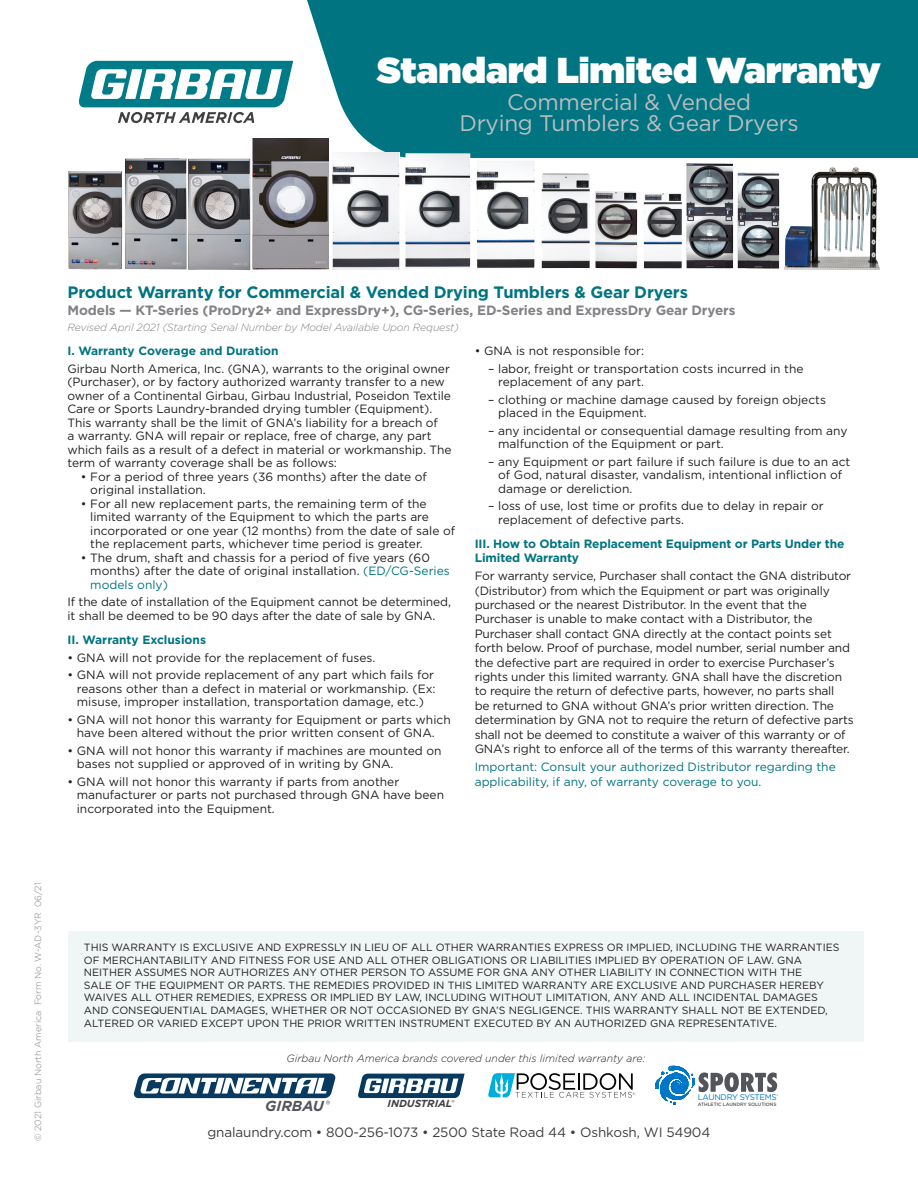
<style>
.page{position:relative;width:918px;height:1188px;background:#fff}
.page>*{position:absolute;margin:0;border:0;box-sizing:border-box;transform-origin:0 0}
.t1{font:900 36px "Gotham";color:#fff}
.t2{font:22.5px/21px "Gotham";letter-spacing:-.01em;color:#bcbdc0;text-align:center}
.t3{font:700 16.5px "Gotham";letter-spacing:-.01em;color:#007481}
.t4{font:italic 700 14.55px "Gotham";color:#54565a}
.t5{font:700 13.5px "Gotham";letter-spacing:-.01em;color:#808285}
.t6{font:13.5px "Gotham";letter-spacing:-.01em;color:#3e3e3f}
.t7{font:12px/13.5px "Gotham";letter-spacing:-.005em;color:#231f20}
.t8{font:700 12px/13.5px "Gotham";letter-spacing:-.01em;color:#007481}
.t9{font:12px/14.4px "Gotham";color:#007481}
.t10{font:10.5px/12.6px "Gotham";color:#231f20}
.t11{font:italic 300 10.5px "Gotham";letter-spacing:-.01em;color:#808285}
.t12{font:italic 300 10.5px "Gotham";color:#231f20}
.t13{font:italic 700 10.2px "Gotham";color:#414042}
.t14{font:300 9px "Gotham";color:#808285}
.t15{font:8.1px "Gotham";letter-spacing:-.035em;color:#0076c8}
.t16{font:500 4.8px "Gotham";letter-spacing:-.015em;color:#54555a}
.t17{font:2.4px "Gotham";color:#0076c8}
.s1{color:#007481}
</style>
<div class="page">
<svg style="left:280px;top:0;width:638px;height:158px;fill:#007481"></svg>
<svg style="left:78px;top:61px;width:215px;height:62px"></svg>
<img style="left:68px;top:152px;width:185px;height:118px">
<img style="left:253px;top:139px;width:75px;height:131px">
<img style="left:686px;top:163px;width:93px;height:106px">
<img style="left:595px;top:191px;width:87px;height:77px">
<img style="left:333px;top:152px;width:66px;height:118px">
<img style="left:784px;top:167px;width:96px;height:103px">
<img style="left:405px;top:153px;width:185px;height:115px">
<svg style="left:655px;top:1065px;width:122px;height:40px"></svg>
<svg style="left:134px;top:1073px;width:201px;height:31px"></svg>
<svg style="left:358px;top:1074px;width:107px;height:29px"></svg>
<svg style="left:488px;top:1073px;width:147px;height:25px"></svg>
<div style="left:68px;top:931px;width:796px;height:110px;background:#f0f5f6"></div>
<p class="t1" style="left:377px;top:50px;width:505px">Standard Limited Warranty</p>
<p class="t2" style="left:459px;top:91px;width:341px">Commercial &amp; Vended<br>Drying Tumblers &amp; Gear Dryers</p>
<p class="t3" style="left:68px;top:283px;width:622px">Product Warranty for Commercial &amp; Vended Drying Tumblers &amp; Gear Dryers</p>
<p class="t5" style="left:68px;top:302px;width:669px">Models — KT-Series (ProDry2+ and ExpressDry+), CG-Series, ED-Series and ExpressDry Gear Dryers</p>
<p class="t11" style="left:68px;top:322px;width:393px">Revised April 2021 (Starting Serial Number by Model Available Upon Request)</p>
<p class="t8" style="left:67px;top:344px;width:213px">I. Warranty Coverage and Duration</p>
<p class="t7" style="left:67px;top:361px;width:386px">Girbau North America, Inc. (GNA), warrants to the original owner (Purchaser), or by factory authorized warranty transfer to a new owner of a Continental Girbau, Girbau Industrial, Poseidon Textile Care or Sports Laundry-branded drying tumbler (Equipment).<br>This warranty shall be the limit of GNA’s liability for a breach of<br>a warranty. GNA will repair or replace, free of charge, any part which fails as a result of a defect in material or workmanship. The term of warranty coverage shall be as follows:</p>
<p class="t7" style="left:90px;top:469px;width:338px;text-indent:-9px">• For a period of three years (36 months) after the date of original installation.</p>
<p class="t7" style="left:90px;top:496px;width:366px;text-indent:-9px">• For all new replacement parts, the remaining term of the limited warranty of the Equipment to which the parts are incorporated or one year (12 months) from the date of sale of the replacement parts, whichever time period is greater.</p>
<p class="t7" style="left:90px;top:550px;width:361px;text-indent:-9px">• The drum, shaft and chassis for a period of five years (60 months) after the date of original installation. <span class="s1">(ED/CG-Series models only)</span></p>
<p class="t7" style="left:67px;top:595px;width:385px">If the date of installation of the Equipment cannot be determined, it shall be deemed to be 90 days after the date of sale by GNA.</p>
<p class="t8" style="left:67px;top:633px;width:140px">II. Warranty Exclusions</p>
<p class="t7" style="left:67px;top:650px;width:310px">• GNA will not provide for the replacement of fuses.</p>
<p class="t7" style="left:77px;top:668px;width:360px;text-indent:-9px">• GNA will not provide replacement of any part which fails for reasons other than a defect in material or workmanship. (Ex: misuse, improper installation, transportation damage, etc.)</p>
<p class="t7" style="left:67px;top:712px;width:385px;text-align:center">• GNA will not honor this warranty for Equipment or parts which have been altered without the prior written consent of GNA.</p>
<p class="t7" style="left:77px;top:744px;width:366px;text-indent:-9px">• GNA will not honor this warranty if machines are mounted on bases not supplied or approved of in writing by GNA.</p>
<p class="t7" style="left:77px;top:775px;width:369px;text-indent:-9px">• GNA will not honor this warranty if parts from another manufacturer or parts not purchased through GNA have been incorporated into the Equipment.</p>
<p class="t7" style="left:475px;top:344px;width:171px">• GNA is not responsible for:</p>
<p class="t7" style="left:498px;top:362px;width:307px;text-indent:-10px">– labor, freight or transportation costs incurred in the replacement of any part.</p>
<p class="t7" style="left:498px;top:393px;width:329px;text-indent:-10px">– clothing or machine damage caused by foreign objects placed in the Equipment.</p>
<p class="t7" style="left:498px;top:424px;width:351px;text-indent:-10px">– any incidental or consequential damage resulting from any malfunction of the Equipment or part.</p>
<p class="t7" style="left:498px;top:455px;width:354px;text-indent:-10px">– any Equipment or part failure if such failure is due to an act of God, natural disaster, vandalism, intentional infliction of damage or dereliction.</p>
<p class="t7" style="left:498px;top:499px;width:327px;text-indent:-10px">– loss of use, lost time or profits due to delay in repair or replacement of defective parts.</p>
<p class="t8" style="left:475px;top:537px;width:371px">III. How to Obtain Replacement Equipment or Parts Under the<br>Limited Warranty</p>
<p class="t7" style="left:475px;top:569px;width:381px;line-height:14.4px">For warranty service, Purchaser shall contact the GNA distributor (Distributor) from which the Equipment or part was originally purchased or the nearest Distributor. In the event that the Purchaser is unable to make contact with a Distributor, the Purchaser shall contact GNA directly at the contact points set forth below. Proof of purchase, model number, serial number and the defective part are required in order to exercise Purchaser’s rights under this limited warranty. GNA shall have the discretion to require the return of defective parts, however, no parts shall<br>be returned to GNA without GNA’s prior written direction. The determination by GNA not to require the return of defective parts shall not be deemed to constitute a waiver of this warranty or of GNA’s right to enforce all of the terms of this warranty thereafter.</p>
<p class="t9" style="left:475px;top:760px;width:363px">Important: Consult your authorized Distributor regarding the applicability, if any, of warranty coverage to you.</p>
<p class="t14" style="left:33px;top:1141px;width:260px;rotate:-90deg">© 2021 Girbau North America Form No. W-AD-3YR 06/21</p>
<p class="t10" style="left:84px;top:941px;width:757px">THIS WARRANTY IS EXCLUSIVE AND EXPRESSLY IN LIEU OF ALL OTHER WARRANTIES EXPRESS OR IMPLIED, INCLUDING THE WARRANTIES OF MERCHANTABILITY AND FITNESS FOR USE AND ALL OTHER OBLIGATIONS OR LIABILITIES IMPLIED BY OPERATION OF LAW. GNA NEITHER ASSUMES NOR AUTHORIZES ANY OTHER PERSON TO ASSUME FOR GNA ANY OTHER LIABILITY IN CONNECTION WITH THE<br>SALE OF THE EQUIPMENT OR PARTS. THE REMEDIES PROVIDED IN THIS LIMITED WARRANTY ARE EXCLUSIVE AND PURCHASER HEREBY WAIVES ALL OTHER REMEDIES, EXPRESS OR IMPLIED BY LAW, INCLUDING WITHOUT LIMITATION, ANY AND ALL INCIDENTAL DAMAGES AND CONSEQUENTIAL DAMAGES, WHETHER OR NOT OCCASIONED BY GNA’S NEGLIGENCE. THIS WARRANTY SHALL NOT BE EXTENDED, ALTERED OR VARIED EXCEPT UPON THE PRIOR WRITTEN INSTRUMENT EXECUTED BY AN AUTHORIZED GNA REPRESENTATIVE.</p>
<p class="t12" style="left:287px;top:1053px;width:360px">Girbau North America brands covered under this limited warranty are:</p>
<p class="t15" style="left:698px;top:1093px;width:81px">LAUNDRY SYSTEMS</p>
<p class="t17" style="left:777px;top:1094px;width:3px">®</p>
<p class="t4" style="left:265px;top:1097px;width:60px">GIRBAU</p>
<p class="t13" style="left:388px;top:1098px;width:66px">INDUSTRIAL</p>
<p class="t16" style="left:698px;top:1102px;width:80px">ATHLETIC LAUNDRY SOLUTIONS</p>
<p class="t6" style="left:207px;top:1124px;width:505px">gnalaundry.com • 800-256-1073 • 2500 State Road 44 • Oshkosh, WI 54904</p>
</div>
